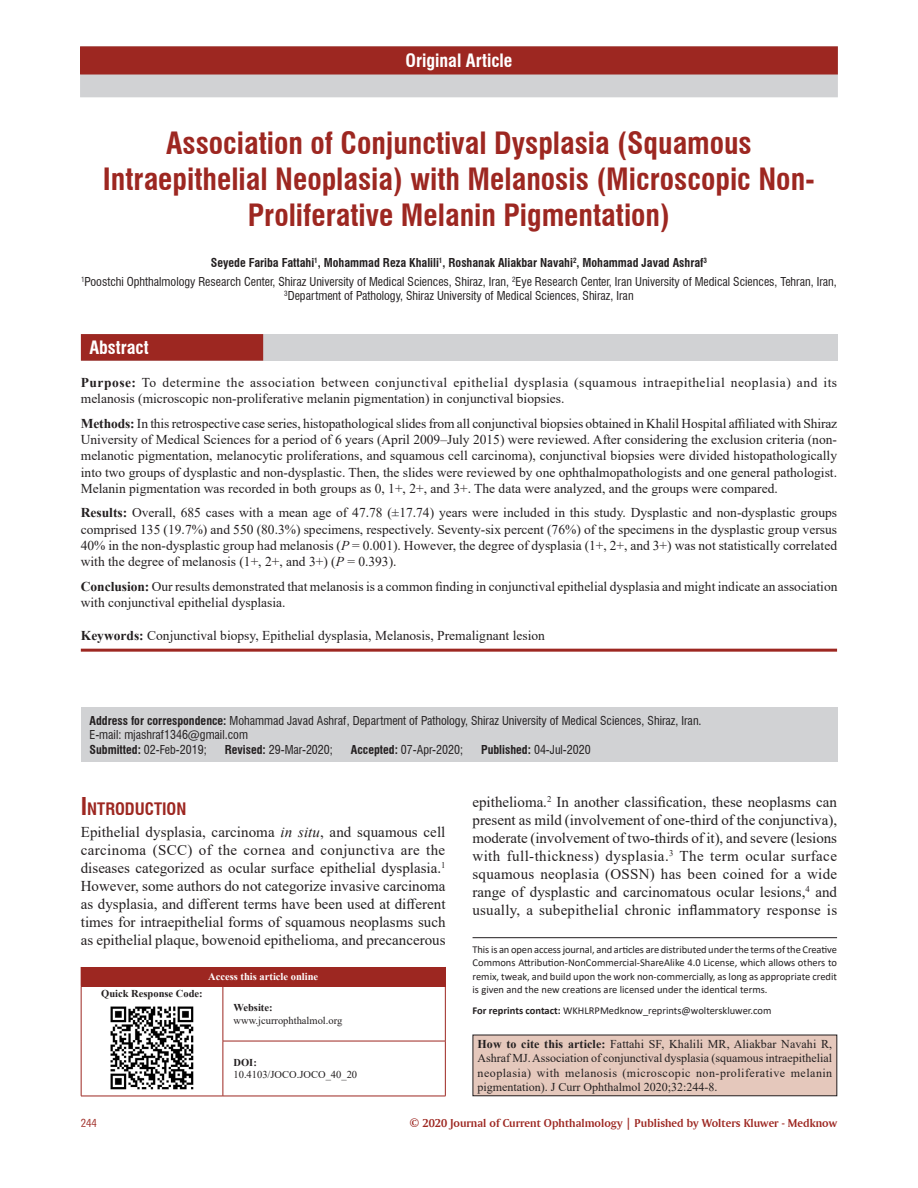
<style>
.page{position:relative;width:918px;height:1188px;background:#fff}
.page>*{position:absolute;margin:0;border:0;box-sizing:border-box;transform-origin:0 0}
.AT{font:700 condensed 30px/36px "Swiss 721 BT";color:#9d2721;text-align:center}
.AH{font:700 condensed 18px "Swiss 721 BT";color:#fff}
.ABSH{font:700 condensed 18px "Swiss 721 BT";color:#fff}
.t1{font:700 condensed 16.8px "Swiss 721 BT";color:#9d2721}
.TX{font:15px/18px "Times New Roman";letter-spacing:.01em;color:#231f20;text-align:justify}
.ABS{font:13.5px/16.2px "Times New Roman";color:#231f20;text-align:justify}
.ABS-2{font:13.5px/16.2px "Times New Roman";letter-spacing:.035em;color:#231f20}
.KWD{font:13.5px "Times New Roman";color:#231f20}
.HTC{font:12px/14.4px "Times New Roman";color:#231f20;text-align:justify}
.AFF{font:condensed 12px/14.4px "Swiss 721 BT";color:#231f20;text-align:center}
.ADD{font:condensed 12px/14.4px "Swiss 721 BT";color:#231f20}
.AU{font:700 condensed 12px "Swiss 721 BT";color:#231f20}
.HIS{font:condensed 12px "Swiss 721 BT";color:#231f20}
.t2{font:12px "Amerigo BT Bold A";color:#9d2721}
.t3{font:12px "Bell Centennial BT Address";color:#9d2721}
.OS{font:10.5px/13.5px "Calibri";color:#231f20;text-align:justify}
.Website{font:10.5px/12.6px "Times New Roman";color:#231f20}
.ATAO{font:700 10.5px "Times New Roman";color:#fff}
.QRC{font:700 10.5px "Times New Roman";color:#231f20}
.s1{font-weight:700}
.s2{font-style:italic}
.s3{font-size:24px}
</style>
<div class="page">
<div style="left:80px;top:46px;width:758px;height:51px;background:#d1d2d4"></div>
<div style="left:81px;top:47px;width:756px;height:27px;background:#9d2721"></div>
<div style="left:80px;top:46px;width:758px;height:29px;border:2px solid #9d2721"></div>
<div style="left:81px;top:334px;width:756px;height:27px;background:#d1d2d4"></div>
<div style="left:81px;top:334px;width:182px;height:27px;background:#9d2721"></div>
<hr style="left:81px;top:649px;width:756px;height:3px;background:#9d2721">
<div style="left:81px;top:707px;width:756px;height:55px;background:#d1d2d4"></div>
<hr style="left:473px;top:937px;width:364px;height:1px;background:#231f20">
<div style="left:473px;top:1035px;width:364px;height:61px;background:#e5c8bc"></div>
<div style="left:473px;top:1035px;width:364px;height:61px;border:1px solid #231f20"></div>
<div style="left:81px;top:967px;width:364px;height:19px;background:#9d2721"></div>
<svg style="left:445px;top:967px;width:1px;height:19px"></svg>
<hr style="left:81px;top:986px;width:1px;height:55px;background:#9d2721">
<hr style="left:81px;top:1041px;width:1px;height:55px;background:#9d2721">
<hr style="left:81px;top:986px;width:142px;height:1px;background:#9d2721">
<hr style="left:223px;top:986px;width:1px;height:55px;background:#9d2721">
<hr style="left:223px;top:986px;width:223px;height:1px;background:#9d2721">
<hr style="left:445px;top:986px;width:1px;height:55px;background:#9d2721">
<hr style="left:81px;top:1096px;width:142px;height:1px;background:#9d2721">
<hr style="left:223px;top:1041px;width:1px;height:55px;background:#9d2721">
<hr style="left:223px;top:1041px;width:223px;height:1px;background:#9d2721">
<hr style="left:445px;top:1041px;width:1px;height:55px;background:#9d2721">
<hr style="left:223px;top:1096px;width:223px;height:1px;background:#9d2721">
<img style="left:110px;top:1006px;width:84px;height:84px">
<p class="AH" style="left:405px;top:50px;width:109px">Original Article</p>
<p class="AT" style="left:103px;top:125px;width:714px">Association of Conjunctival Dysplasia (Squamous<br>Intraepithelial Neoplasia) with Melanosis (Microscopic Non-<br>Proliferative Melanin Pigmentation)</p>
<p class="AU" style="left:211px;top:255px;width:498px">Seyede Fariba Fattahi<sup>1</sup>, Mohammad Reza Khalili<sup>1</sup>, Roshanak Aliakbar Navahi<sup>2</sup>, Mohammad Javad Ashraf<sup>3</sup></p>
<p class="AFF" style="left:81px;top:274px;width:757px"><sup>1</sup>Poostchi Ophthalmology Research Center, Shiraz University of Medical Sciences, Shiraz, Iran, <sup>2</sup>Eye Research Center, Iran University of Medical Sciences, Tehran, Iran,<br><sup>3</sup>Department of Pathology, Shiraz University of Medical Sciences, Shiraz, Iran</p>
<p class="ABSH" style="left:89px;top:337px;width:61px">Abstract</p>
<p class="ABS-2" style="left:81px;top:374px;width:758px"><span class="s1">Purpose:</span> To determine the association between conjunctival epithelial dysplasia (squamous intraepithelial neoplasia) and its melanosis (microscopic non-proliferative melanin pigmentation) in conjunctival biopsies.</p>
<p class="ABS" style="left:81px;top:415px;width:758px"><span class="s1">Methods:</span> In this retrospective case series, histopathological slides from all conjunctival biopsies obtained in Khalil Hospital affiliated with Shiraz University of Medical Sciences for a period of 6 years (April 2009–July 2015) were reviewed. After considering the exclusion criteria (non&shy;melanotic pigmentation, melanocytic proliferations, and squamous cell carcinoma), conjunctival biopsies were divided histopathologically into two groups of dysplastic and non-dysplastic. Then, the slides were reviewed by one ophthalmopathologists and one general pathologist.<br>Melanin pigmentation was recorded in both groups as 0, 1+, 2+, and 3+. The data were analyzed, and the groups were compared.</p>
<p class="ABS" style="left:81px;top:504px;width:758px"><span class="s1">Results:</span> Overall, 685 cases with a mean age of 47.78 (±17.74) years were included in this study. Dysplastic and non-dysplastic groups comprised 135 (19.7%) and 550 (80.3%) specimens, respectively. Seventy‑six percent (76%) of the specimens in the dysplastic group versus 40% in the non-dysplastic group had melanosis (<span class="s2">P</span> = 0.001). However, the degree of dysplasia (1+, 2+, and 3+) was not statistically correlated with the degree of melanosis (1+, 2+, and 3+) (<span class="s2">P</span> = 0.393).</p>
<p class="ABS" style="left:81px;top:578px;width:758px"><span class="s1">Conclusion:</span> Our results demonstrated that melanosis is a common finding in conjunctival epithelial dysplasia and might indicate an association with conjunctival epithelial dysplasia.</p>
<p class="KWD" style="left:81px;top:626px;width:466px"><span class="s1">Keywords:</span> Conjunctival biopsy, Epithelial dysplasia, Melanosis, Premalignant lesion</p>
<p class="ADD" style="left:89px;top:713px;width:614px"><span class="s1">Address for correspondence:</span> Mohammad Javad Ashraf, Department of Pathology, Shiraz University of Medical Sciences, Shiraz, Iran.<br>E‑mail: mjashraf1346@gmail.com</p>
<p class="HIS" style="left:89px;top:742px;width:119px"><span class="s1">Submitted:</span> 02-Feb-2019;</p>
<p class="HIS" style="left:225px;top:742px;width:110px"><span class="s1">Revised:</span> 29-Mar‑2020;</p>
<p class="HIS" style="left:351px;top:742px;width:114px"><span class="s1">Accepted:</span> 07‑Apr‑2020;</p>
<p class="HIS" style="left:481px;top:742px;width:111px"><span class="s1">Published:</span> 04-Jul-2020</p>
<h1 class="t1" style="left:81px;top:798px;width:107px"><span class="s3">I</span>NTRODUCTION</h1>
<p class="TX" style="left:81px;top:822px;width:366px">Epithelial dysplasia, carcinoma <span class="s2">in situ</span>, and squamous cell carcinoma (SCC) of the cornea and conjunctiva are the diseases categorized as ocular surface epithelial dysplasia.<sup>1<br></sup>However, some authors do not categorize invasive carcinoma as dysplasia, and different terms have been used at different times for intraepithelial forms of squamous neoplasms such as epithelial plaque, bowenoid epithelioma, and precancerous</p>
<p class="ATAO" style="left:208px;top:969px;width:111px">Access this article online</p>
<p class="QRC" style="left:101px;top:986px;width:103px">Quick Response Code:</p>
<p class="Website" style="left:234px;top:1001px;width:110px"><span class="s1">Website: </span>www.jcurrophthalmol.org</p>
<p class="Website" style="left:234px;top:1056px;width:125px"><span class="s1">DOI:<br></span>10.4103/JOCO.JOCO_40_20</p>
<p class="TX" style="left:472px;top:792px;width:366px">epithelioma.<sup>2</sup> In another classification, these neoplasms can present as mild (involvement of one‑third of the conjunctiva), moderate (involvement of two‑thirds of it), and severe (lesions with full‑thickness) dysplasia.<sup>3</sup> The term ocular surface squamous neoplasia (OSSN) has been coined for a wide range of dysplastic and carcinomatous ocular lesions,<sup>4</sup> and usually, a subepithelial chronic inflammatory response is</p>
<p class="OS" style="left:473px;top:942px;width:366px">This is an open access journal, and articles are distributed under the terms of the Creative Commons Attribution‑NonCommercial‑ShareAlike 4.0 License, which allows others to remix, tweak, and build upon the work non‑commercially, as long as appropriate credit is given and the new creations are licensed under the identical terms.</p>
<p class="OS" style="left:473px;top:1003px;width:300px"><span class="s1">For reprints contact:</span> WKHLRPMedknow_reprints@wolterskluwer.com</p>
<p class="HTC" style="left:478px;top:1036px;width:356px"><span class="s1">How to cite this article:</span> Fattahi SF, Khalili MR, Aliakbar Navahi R, Ashraf MJ. Association of conjunctival dysplasia (squamous intraepithelial neoplasia) with melanosis (microscopic non-proliferative melanin pigmentation). J Curr Ophthalmol 2020;32:244-8.</p>
<p class="t3" style="left:81px;top:1116px;width:17px">244</p>
<p class="t2" style="left:410px;top:1116px;width:429px">© 2020 Journal of Current Ophthalmology | Published by Wolters Kluwer - Medknow</p>
</div>
